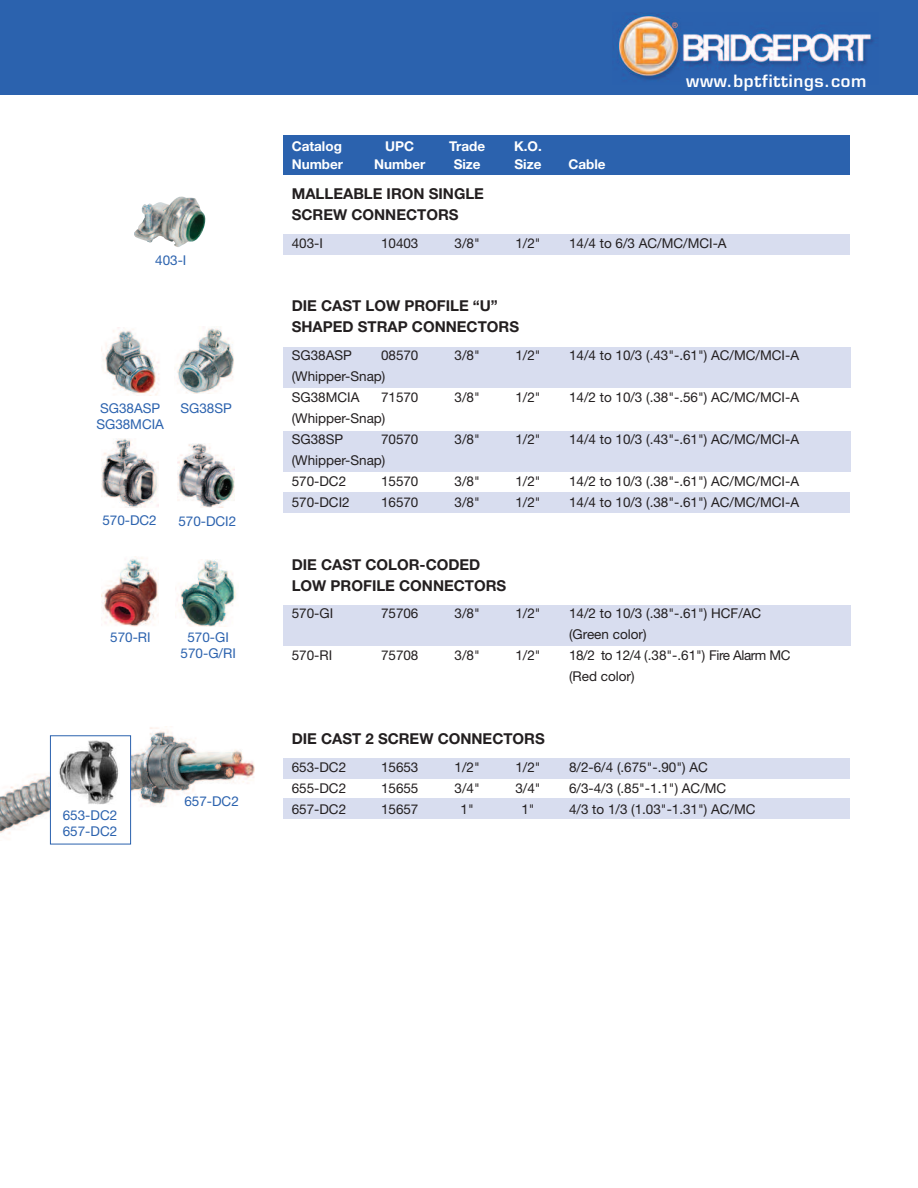
<style>
.page{position:relative;width:918px;height:1188px;background:#fff}
.page>*{position:absolute;margin:0;border:0;box-sizing:border-box;transform-origin:0 0}
.t1{font:600 16.5px "Eurostile";letter-spacing:.045em;color:#fff}
.t2{font:700 15px/21px "Helvetica Neue";color:#231f20}
.t3{font:13.5px/21px "Helvetica Neue";color:#231f20}
.t4{font:13.5px/16.2px "Helvetica Neue";color:#2b62ae}
.t5{font:700 13.5px "Helvetica Neue";color:#fff}
.t6{font:13.5px/21px "Helvetica Neue";letter-spacing:-.03em;color:#231f20}
</style>
<div class="page">
<img style="left:134px;top:196px;width:72px;height:51px">
<div style="left:0;top:0;width:918px;height:95px;background:#2b62ae"></div>
<img style="left:618px;top:13px;width:256px;height:67px">
<div style="left:284px;top:135px;width:566px;height:40px;background:#2b62ae"></div>
<img style="left:101px;top:439px;width:58px;height:68px">
<img style="left:177px;top:443px;width:58px;height:65px">
<img style="left:177px;top:328px;width:57px;height:65px">
<img style="left:103px;top:327px;width:56px;height:69px">
<img style="left:175px;top:560px;width:61px;height:67px">
<img style="left:102px;top:556px;width:56px;height:71px">
<img style="left:0;top:726px;width:254px;height:115px">
<div style="left:51px;top:736px;width:79px;height:108px;background:#fff"></div>
<div style="left:50px;top:735px;width:81px;height:109px;border:1px solid #2b62ae"></div>
<img style="left:59px;top:741px;width:60px;height:64px">
<div style="left:284px;top:234px;width:566px;height:21px;background:#d8ddef"></div>
<div style="left:284px;top:493px;width:566px;height:20px;background:#d8ddef"></div>
<div style="left:284px;top:758px;width:566px;height:20px;background:#d8ddef"></div>
<div style="left:284px;top:799px;width:566px;height:20px;background:#d8ddef"></div>
<div style="left:283px;top:347px;width:567px;height:40px;background:#d8ddef"></div>
<div style="left:283px;top:431px;width:567px;height:41px;background:#d8ddef"></div>
<div style="left:283px;top:605px;width:567px;height:41px;background:#d8ddef"></div>
<p class="t4" style="left:155px;top:253px;width:33px">403-I</p>
<p class="t4" style="left:96px;top:402px;width:69px">SG38ASP<br>SG38MCIA</p>
<p class="t4" style="left:180px;top:402px;width:53px">SG38SP</p>
<p class="t4" style="left:102px;top:514px;width:56px">570-DC2</p>
<p class="t4" style="left:178px;top:514px;width:59px">570-DCI2</p>
<p class="t4" style="left:110px;top:631px;width:42px">570-RI</p>
<p class="t4" style="left:181px;top:631px;width:57px;text-align:center">570-GI<br>570-G/RI</p>
<p class="t4" style="left:63px;top:808px;width:56px">653-DC2<br>657-DC2</p>
<p class="t4" style="left:184px;top:794px;width:56px">657-DC2</p>
<p class="t1" style="left:686px;top:74px;width:182px">www.bptfittings.com</p>
<p class="t5" style="left:292px;top:142px;width:52px">Catalog</p>
<p class="t5" style="left:385px;top:142px;width:30px">UPC</p>
<p class="t5" style="left:449px;top:142px;width:37px">Trade</p>
<p class="t5" style="left:514px;top:142px;width:29px">K.O.</p>
<p class="t5" style="left:292px;top:160px;width:53px">Number</p>
<p class="t5" style="left:374px;top:160px;width:53px">Number</p>
<p class="t5" style="left:454px;top:160px;width:28px">Size</p>
<p class="t5" style="left:515px;top:160px;width:28px">Size</p>
<p class="t5" style="left:569px;top:160px;width:39px">Cable</p>
<p class="t2" style="left:292px;top:185px;width:194px">MALLEABLE IRON SINGLE<br>SCREW CONNECTORS</p>
<p class="t3" style="left:292px;top:234px;width:33px">403-I</p>
<p class="t3" style="left:381px;top:234px;width:39px">10403</p>
<p class="t3" style="left:455px;top:234px;width:27px">3/8"</p>
<p class="t3" style="left:515px;top:234px;width:27px">1/2"</p>
<p class="t3" style="left:569px;top:234px;width:159px">14/4 to 6/3 AC/MC/MCI-A</p>
<p class="t2" style="left:292px;top:297px;width:229px">DIE CAST LOW PROFILE “U”<br>SHAPED STRAP CONNECTORS</p>
<p class="t3" style="left:292px;top:346px;width:62px">SG38ASP</p>
<p class="t3" style="left:381px;top:346px;width:39px">08570</p>
<p class="t3" style="left:455px;top:346px;width:27px">3/8"</p>
<p class="t3" style="left:515px;top:346px;width:27px">1/2"</p>
<p class="t3" style="left:569px;top:346px;width:231px">14/4 to 10/3 (.43"-.61") AC/MC/MCI-A</p>
<p class="t3" style="left:292px;top:367px;width:95px">(Whipper-Snap)<br>SG38MCIA</p>
<p class="t3" style="left:381px;top:388px;width:39px">71570</p>
<p class="t3" style="left:455px;top:388px;width:27px">3/8"</p>
<p class="t3" style="left:515px;top:388px;width:27px">1/2"</p>
<p class="t3" style="left:569px;top:388px;width:231px">14/2 to 10/3 (.38"-.56") AC/MC/MCI-A</p>
<p class="t3" style="left:292px;top:409px;width:95px">(Whipper-Snap)<br>SG38SP</p>
<p class="t3" style="left:381px;top:430px;width:39px">70570</p>
<p class="t3" style="left:455px;top:430px;width:27px">3/8"</p>
<p class="t3" style="left:515px;top:430px;width:27px">1/2"</p>
<p class="t3" style="left:569px;top:430px;width:231px">14/4 to 10/3 (.43"-.61") AC/MC/MCI-A</p>
<p class="t3" style="left:292px;top:451px;width:95px">(Whipper-Snap)<br>570-DC2</p>
<p class="t3" style="left:381px;top:472px;width:39px">15570</p>
<p class="t3" style="left:455px;top:472px;width:27px">3/8"</p>
<p class="t3" style="left:515px;top:472px;width:27px">1/2"</p>
<p class="t3" style="left:569px;top:472px;width:231px">14/2 to 10/3 (.38"-.61") AC/MC/MCI-A</p>
<p class="t3" style="left:292px;top:493px;width:59px">570-DCI2</p>
<p class="t3" style="left:381px;top:493px;width:39px">16570</p>
<p class="t3" style="left:455px;top:493px;width:27px">3/8"</p>
<p class="t3" style="left:515px;top:493px;width:27px">1/2"</p>
<p class="t3" style="left:569px;top:493px;width:231px">14/4 to 10/3 (.38"-.61") AC/MC/MCI-A</p>
<p class="t2" style="left:292px;top:555px;width:216px">DIE CAST COLOR-CODED<br>LOW PROFILE CONNECTORS</p>
<p class="t3" style="left:292px;top:604px;width:43px">570-GI</p>
<p class="t3" style="left:381px;top:604px;width:39px">75706</p>
<p class="t3" style="left:455px;top:604px;width:27px">3/8"</p>
<p class="t3" style="left:515px;top:604px;width:27px">1/2"</p>
<p class="t3" style="left:569px;top:604px;width:194px">14/2 to 10/3 (.38"-.61") HCF/AC (Green color)</p>
<p class="t3" style="left:292px;top:646px;width:42px">570-RI</p>
<p class="t3" style="left:381px;top:646px;width:39px">75708</p>
<p class="t3" style="left:455px;top:646px;width:27px">3/8"</p>
<p class="t3" style="left:515px;top:646px;width:27px">1/2"</p>
<p class="t6" style="left:569px;top:646px;width:223px">18/2 to 12/4 (.38"-.61") Fire Alarm MC (Red color)</p>
<p class="t2" style="left:292px;top:730px;width:255px">DIE CAST 2 SCREW CONNECTORS</p>
<p class="t3" style="left:292px;top:758px;width:56px">653-DC2</p>
<p class="t3" style="left:381px;top:758px;width:39px">15653</p>
<p class="t3" style="left:455px;top:758px;width:27px">1/2"</p>
<p class="t3" style="left:515px;top:758px;width:27px">1/2"</p>
<p class="t3" style="left:569px;top:758px;width:140px">8/2-6/4 (.675"-.90") AC</p>
<p class="t3" style="left:292px;top:779px;width:56px">655-DC2</p>
<p class="t3" style="left:381px;top:779px;width:39px">15655</p>
<p class="t3" style="left:455px;top:779px;width:27px">3/4"</p>
<p class="t3" style="left:515px;top:779px;width:27px">3/4"</p>
<p class="t3" style="left:569px;top:779px;width:159px">6/3-4/3 (.85"-1.1") AC/MC</p>
<p class="t3" style="left:292px;top:800px;width:56px">657-DC2</p>
<p class="t3" style="left:381px;top:800px;width:39px">15657</p>
<p class="t3" style="left:461px;top:800px;width:15px">1"</p>
<p class="t3" style="left:521px;top:800px;width:15px">1"</p>
<p class="t3" style="left:569px;top:800px;width:188px">4/3 to 1/3 (1.03"-1.31") AC/MC</p>
</div>
